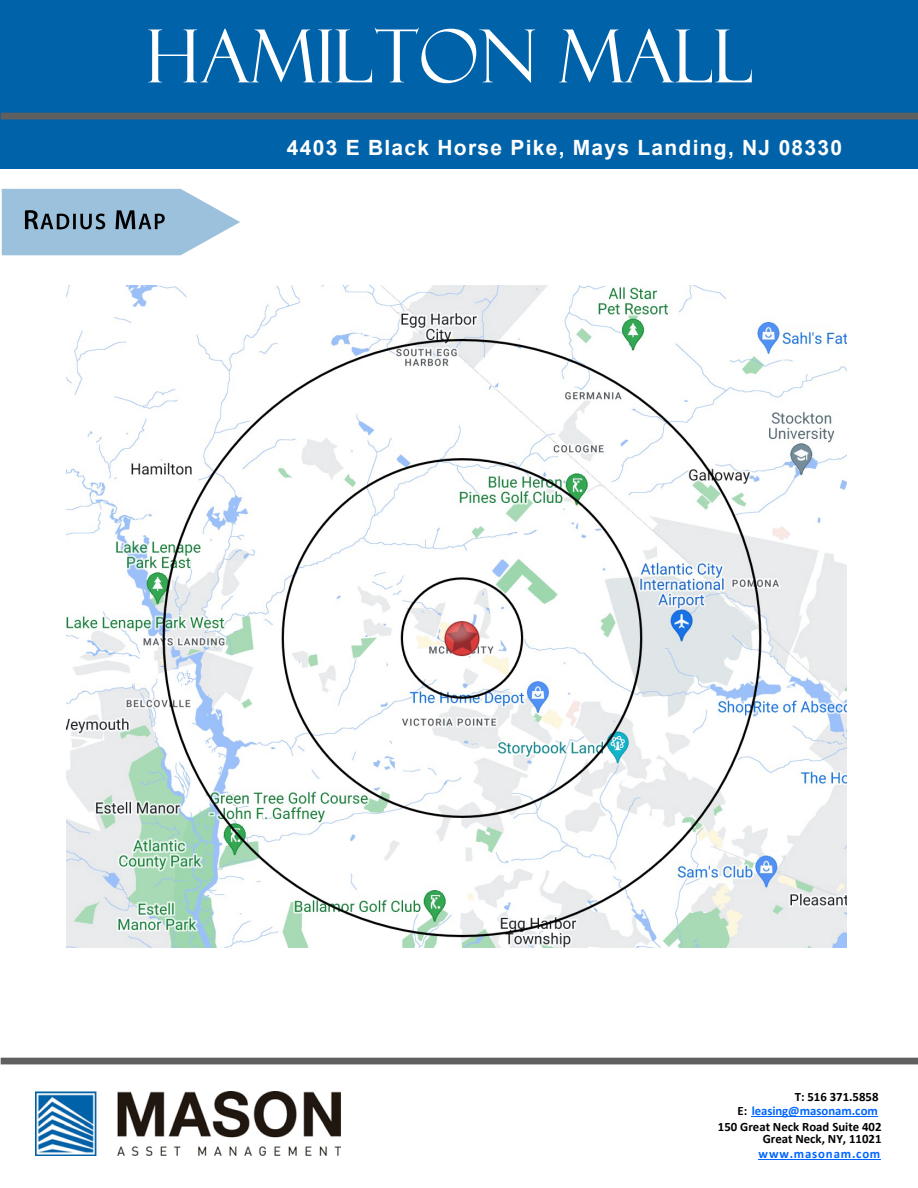
<style>
.page{position:relative;width:918px;height:1188px;background:#fff}
.page>*{position:absolute;margin:0;border:0;box-sizing:border-box;transform-origin:0 0}
.t1{font:73.5px "Felix Titling";color:#fff}
.t2{font:700 21px "Arial";letter-spacing:.06em;color:#fff}
.t3{font:700 12.75px/12px "Calibri";color:#000;text-align:right}
.t4{font:700 12.75px/14px "Calibri";color:#06f;text-align:right}
.t5{font:700 12.75px "Calibri";letter-spacing:.07em;color:#06f}
.s1{color:#000}
</style>
<div class="page">
<div style="left:0;top:0;width:918px;height:169px;background:#0062a9"></div>
<div style="left:1px;top:113px;width:917px;height:6px;background:#5f5f5f"></div>
<div style="left:1px;top:1058px;width:917px;height:6px;background:#5f5f5f"></div>
<img style="left:36px;top:1092px;width:305px;height:64px">
<hr style="left:752px;top:1116px;width:126px;height:1px;background:#06f">
<hr style="left:758px;top:1159px;width:123px;height:1px;background:#06f">
<svg style="left:2px;top:189px;width:238px;height:66px"></svg>
<img style="left:23px;top:203px;width:34px;height:33px">
<img style="left:40px;top:208px;width:74px;height:26px">
<img style="left:114px;top:203px;width:48px;height:33px">
<img style="left:138px;top:208px;width:43px;height:26px">
<img style="left:67px;top:286px;width:779px;height:661px">
<h1 class="t1" style="left:146px;top:14px;width:610px">HAMILTON mall</h1>
<h2 class="t2" style="left:287px;top:132px;width:557px">4403 E Black Horse Pike, Mays Landing, NJ 08330</h2>
<p class="t4" style="left:738px;top:1089px;width:142px"><span class="s1">T: 516 371.5858<br>E:</span> leasing@masonam.com</p>
<p class="t3" style="left:718px;top:1121px;width:165px">150 Great Neck Road Suite 402<br>Great Neck, NY, 11021</p>
<p class="t5" style="left:759px;top:1144px;width:123px">www.masonam.com</p>
</div>
